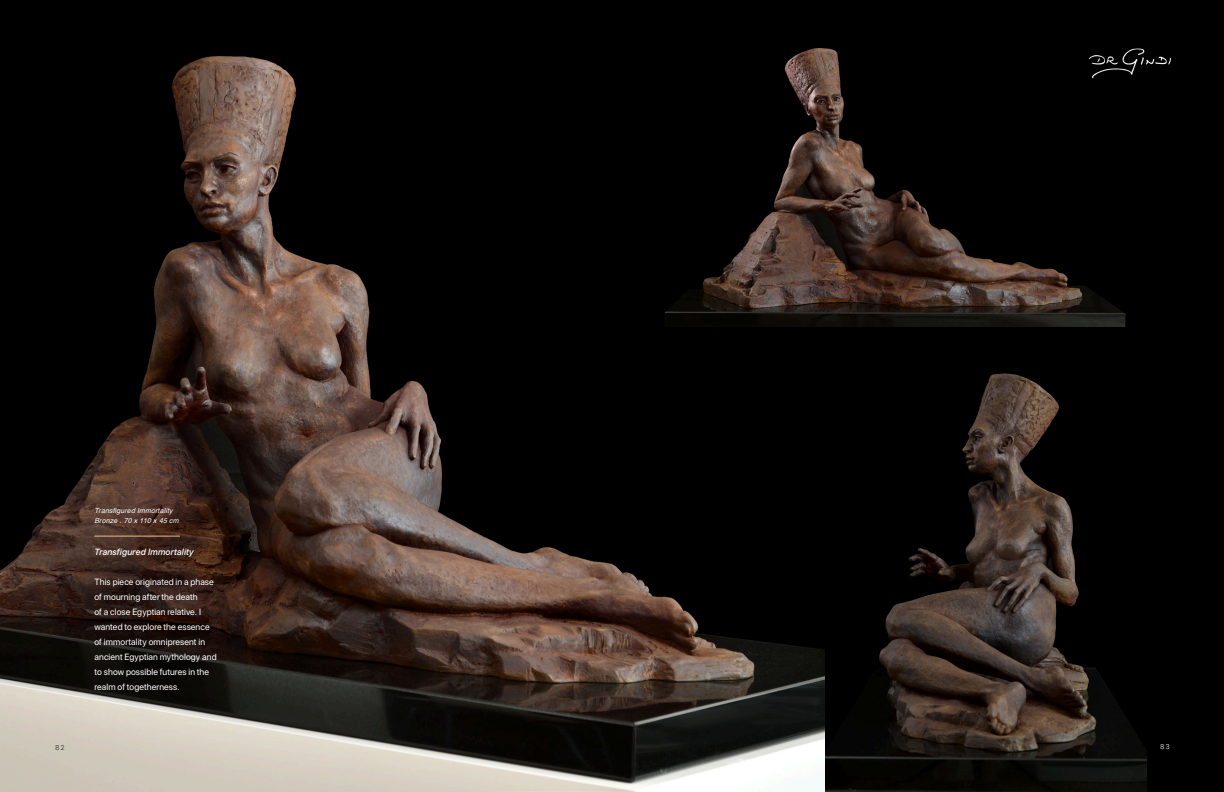
<style>
.page{position:relative;width:1224px;height:792px;background:#fff}
.page>*{position:absolute;margin:0;border:0;box-sizing:border-box;transform-origin:0 0}
.t1{font:9px/15px "SF Pro Display";letter-spacing:.01em;color:#fff}
.t2{font:italic 500 9px "SF Pro Display";letter-spacing:.015em;color:#fff}
.t3{font:italic 7px/10px "Helvetica";letter-spacing:.02em;color:#fff}
.t4{font:300 7px "SF Pro Text";color:#231f20}
.t5{font:300 7px "SF Pro Text";color:#fff}
</style>
<div class="page">
<div style="left:614px;top:0;width:610px;height:792px;background:#000"></div>
<img style="left:0;top:0;width:918px;height:792px">
<img style="left:826px;top:341px;width:320px;height:450px">
<img style="left:638px;top:17px;width:488px;height:309px">
<img style="left:1087px;top:45px;width:84px;height:39px">
<hr style="left:94px;top:536px;width:86px;height:1px;background:#e2bf89">
<p class="t4" style="left:55px;top:742px;width:11px">82</p>
<p class="t3" style="left:94px;top:505px;width:86px">Transfigured Immortality<br>Bronze . 70 x 110 x 45 cm</p>
<p class="t2" style="left:95px;top:545px;width:101px">Transfigured Immortality</p>
<p class="t1" style="left:95px;top:574px;width:124px">This piece originated in a phase of mourning after the death<br>of a close Egyptian relative. I wanted to explore the essence of immortality omnipresent in ancient Egyptian mythology and to show possible futures in the realm of togetherness.</p>
<p class="t5" style="left:1160px;top:742px;width:11px">83</p>
</div>
